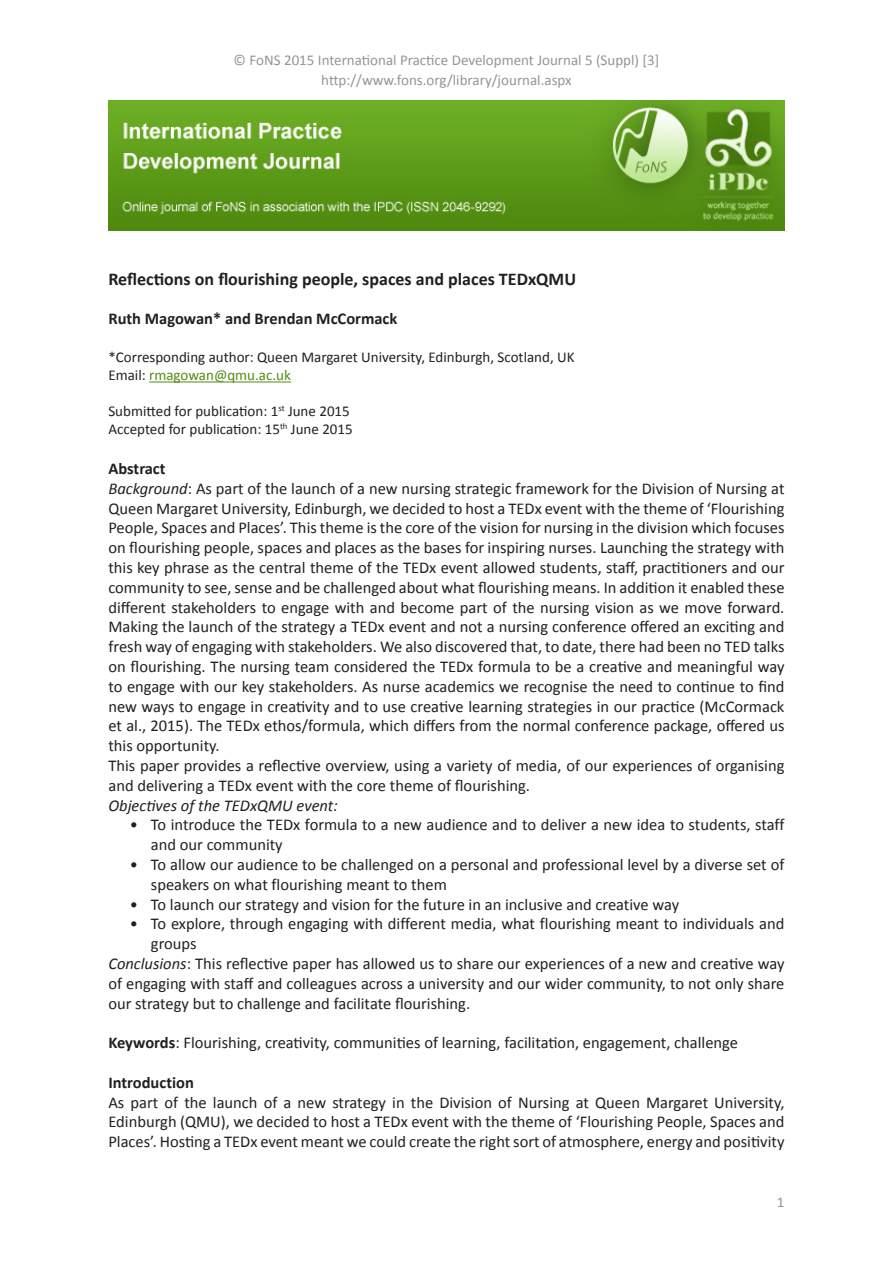
<style>
.page{position:relative;width:893px;height:1263px;background:#fff}
.page>*{position:absolute;margin:0;border:0;box-sizing:border-box;transform-origin:0 0}
.Paper_Title{font:700 18px "Calibri";color:#231f20}
.Body{font:16.5px/19.8px "Calibri";color:#231f20}
.Author_Name{font:700 16.5px "Calibri";color:#231f20}
.Body-2{font:italic 16.5px "Calibri";color:#231f20}
.Xhead_1{font:700 16.5px "Calibri";color:#231f20}
.Page_number{font:15px "Calibri";color:#939598}
.Submit_accept{font:15px "Calibri";color:#231f20}
.Workplace{font:15px "Calibri";color:#231f20}
.Workplace-2{font:15px "Calibri";color:#508c11}
.s1{color:#231f20}
.s2{font-style:italic}
.s3{font-weight:700}
</style>
<div class="page">
<hr style="left:149px;top:381px;width:142px;height:1px;background:#508c11">
<img style="left:108px;top:101px;width:676px;height:129px">
<p class="Page_number" style="left:234px;top:51px;width:427px">© FoNS 2015 International Practice Development Journal 5 (Suppl) [3]</p>
<p class="Page_number" style="left:321px;top:71px;width:252px">http://www.fons.org/library/journal.aspx</p>
<p class="Paper_Title" style="left:108px;top:267px;width:469px">Reflections on flourishing people, spaces and places TEDxQMU</p>
<p class="Author_Name" style="left:108px;top:308px;width:291px">Ruth Magowan* and Brendan McCormack</p>
<p class="Workplace" style="left:108px;top:348px;width:468px">*Corresponding author: Queen Margaret University, Edinburgh, Scotland, UK</p>
<p class="Workplace-2" style="left:108px;top:366px;width:184px"><span class="s1">Email:</span> rmagowan@qmu.ac.uk</p>
<p class="Submit_accept" style="left:108px;top:402px;width:243px">Submitted for publication: 1<sup>st</sup> June 2015</p>
<p class="Submit_accept" style="left:108px;top:420px;width:246px">Accepted for publication: 15<sup>th</sup> June 2015</p>
<p class="Xhead_1" style="left:108px;top:458px;width:59px">Abstract</p>
<p class="Body" style="left:108px;top:478px;width:678px;text-align:justify"><span class="s2">Background</span>: As part of the launch of a new nursing strategic framework for the Division of Nursing at Queen Margaret University, Edinburgh, we decided to host a TEDx event with the theme of ‘Flourishing People, Spaces and Places’. This theme is the core of the vision for nursing in the division which focuses on flourishing people, spaces and places as the bases for inspiring nurses. Launching the strategy with this key phrase as the central theme of the TEDx event allowed students, staff, practitioners and our community to see, sense and be challenged about what flourishing means. In addition it enabled these different stakeholders to engage with and become part of the nursing vision as we move forward.<br>Making the launch of the strategy a TEDx event and not a nursing conference offered an exciting and fresh way of engaging with stakeholders. We also discovered that, to date, there had been no TED talks on flourishing. The nursing team considered the TEDx formula to be a creative and meaningful way to engage with our key stakeholders. As nurse academics we recognise the need to continue to find new ways to engage in creativity and to use creative learning strategies in our practice (McCormack et al., 2015). The TEDx ethos/formula, which differs from the normal conference package, offered us this opportunity.</p>
<p class="Body" style="left:108px;top:756px;width:678px">This paper provides a reflective overview, using a variety of media, of our experiences of organising and delivering a TEDx event with the core theme of flourishing.</p>
<p class="Body-2" style="left:108px;top:794px;width:231px">Objectives of the TEDxQMU event:</p>
<p class="Body" style="left:151px;top:815px;width:635px;text-indent:-21px">• To introduce the TEDx formula to a new audience and to deliver a new idea to students, staff and our community</p>
<p class="Body" style="left:151px;top:855px;width:635px;text-indent:-21px">• To allow our audience to be challenged on a personal and professional level by a diverse set of speakers on what flourishing meant to them</p>
<p class="Body" style="left:130px;top:894px;width:551px">• To launch our strategy and vision for the future in an inclusive and creative way</p>
<p class="Body" style="left:151px;top:914px;width:635px;text-indent:-21px">• To explore, through engaging with different media, what flourishing meant to individuals and groups</p>
<p class="Body" style="left:108px;top:954px;width:678px;text-align:justify"><span class="s2">Conclusions</span>: This reflective paper has allowed us to share our experiences of a new and creative way of engaging with staff and colleagues across a university and our wider community, to not only share our strategy but to challenge and facilitate flourishing.</p>
<p class="Body" style="left:108px;top:1033px;width:631px"><span class="s3">Keywords</span>: Flourishing, creativity, communities of learning, facilitation, engagement, challenge</p>
<p class="Xhead_1" style="left:108px;top:1072px;width:87px">Introduction</p>
<p class="Body" style="left:108px;top:1092px;width:678px;text-align:justify">As part of the launch of a new strategy in the Division of Nursing at Queen Margaret University, Edinburgh (QMU), we decided to host a TEDx event with the theme of ‘Flourishing People, Spaces and Places’. Hosting a TEDx event meant we could create the right sort of atmosphere, energy and positivity</p>
<p class="Page_number" style="left:777px;top:1193px;width:9px">1</p>
</div>
